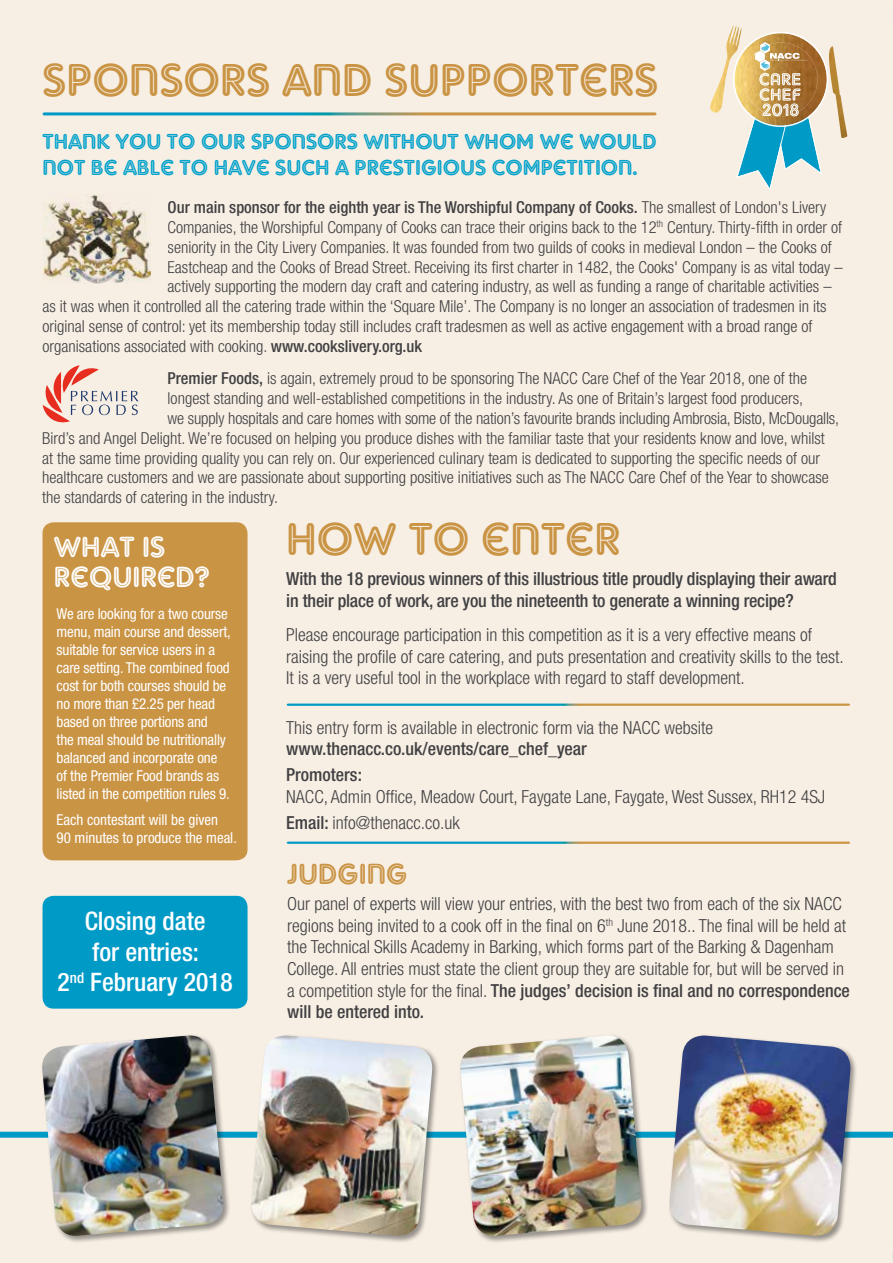
<style>
.page{position:relative;width:893px;height:1263px;background:#f7efe4}
.page>*{position:absolute;margin:0;border:0;box-sizing:border-box;transform-origin:0 0}
.t1{font:45px "Adam Gorry Inline";color:#ca9445}
.t2{font:28.5px/30px "Adam Gorry Inline";color:#fff}
.t3{font:28.5px "Adam Gorry Inline";color:#ca9445}
.t4{font:500 condensed 25.5px/30.6px "Helvetica Neue";color:#fff;text-align:center}
.t5{font:21.15px/25.5px "Adam Gorry Inline";color:#00a1cb}
.t6{font:300 condensed 18px/21.6px "Helvetica Neue";color:#414042}
.t7{font:500 condensed 18px/21.6px "Helvetica Neue";letter-spacing:-.01em;color:#414042}
.t8{font:300 condensed 16.5px "Helvetica Neue";color:#414042}
.t9{font:500 condensed 16.5px "Helvetica Neue";color:#414042}
.t10{font:condensed 15px/18px "Helvetica Neue";letter-spacing:-.01em;color:#fff}
.s1{font-weight:300}
.s2{font-weight:500}
</style>
<div class="page">
<div style="left:0;top:1132px;width:893px;height:6px;background:#009ac7"></div>
<hr style="left:44px;top:112px;width:611px;height:3px;background:#fff">
<img style="left:43px;top:194px;width:108px;height:90px">
<div style="left:41px;top:1034px;width:190px;height:209px;background:#000;opacity:.4"></div>
<img style="left:40px;top:1035px;width:185px;height:202px">
<div style="left:250px;top:1034px;width:190px;height:209px;background:#000;opacity:.4"></div>
<img style="left:250px;top:1035px;width:184px;height:202px">
<div style="left:459px;top:1034px;width:190px;height:209px;background:#000;opacity:.4"></div>
<img style="left:459px;top:1035px;width:184px;height:202px">
<div style="left:668px;top:1034px;width:190px;height:209px;background:#000;opacity:.4"></div>
<img style="left:668px;top:1035px;width:184px;height:202px">
<hr style="left:288px;top:703px;width:561px;height:3px;background:#fff">
<hr style="left:288px;top:841px;width:561px;height:3px;background:#fff">
<div style="left:43px;top:522px;width:205px;height:338px;background:#ca9445;border-radius:11px"></div>
<div style="left:43px;top:896px;width:205px;height:113px;background:#009ac7;border-radius:11px"></div>
<svg style="left:43px;top:365px;width:96px;height:57px"></svg>
<svg style="left:710px;top:25px;width:137px;height:165px"></svg>
<h1 class="t1" style="left:43px;top:54px;width:617px">SPONSORS AND SUPPORTERS</h1>
<p class="t5" style="left:43px;top:129px;width:616px">THANK YOU TO OUR SPONSORS WITHOUT WHOM WE WOULD<br>NOT BE ABLE TO HAVE SUCH A PRESTIGIOUS COMPETITION.</p>
<p class="t9" style="left:168px;top:197px;width:660px">Our main sponsor for the eighth year is The Worshipful Company of Cooks. <span class="s1">The smallest of London's Livery</span></p>
<p class="t8" style="left:168px;top:218px;width:676px">Companies, the Worshipful Company of Cooks can trace their origins back to the 12<sup>th</sup> Century. Thirty-fifth in order of</p>
<p class="t8" style="left:168px;top:237px;width:666px">seniority in the City Livery Companies. It was founded from two guilds of cooks in medieval London – the Cooks of</p>
<p class="t8" style="left:168px;top:257px;width:676px">Eastcheap and the Cooks of Bread Street. Receiving its first charter in 1482, the Cooks' Company is as vital today –</p>
<p class="t8" style="left:168px;top:277px;width:665px">actively supporting the modern day craft and catering industry, as well as funding a range of charitable activities –</p>
<p class="t8" style="left:43px;top:297px;width:786px">as it was when it controlled all the catering trade within the ‘Square Mile’. The Company is no longer an association of tradesmen in its</p>
<p class="t8" style="left:43px;top:317px;width:771px">original sense of control: yet its membership today still includes craft tradesmen as well as active engagement with a broad range of</p>
<p class="t8" style="left:43px;top:336px;width:381px">organisations associated with cooking. <span class="s2">www.cookslivery.org.uk</span></p>
<p class="t8" style="left:168px;top:369px;width:641px"><span class="s2">Premier Foods,</span> is again, extremely proud to be sponsoring The NACC Care Chef of the Year 2018, one of the</p>
<p class="t8" style="left:168px;top:389px;width:637px">longest standing and well-established competitions in the industry. As one of Britain’s largest food producers,</p>
<p class="t8" style="left:168px;top:409px;width:673px">we supply hospitals and care homes with some of the nation’s favourite brands including Ambrosia, Bisto, McDougalls,</p>
<p class="t8" style="left:42px;top:428px;width:784px">Bird’s and Angel Delight. We’re focused on helping you produce dishes with the familiar taste that your residents know and love, whilst</p>
<p class="t8" style="left:42px;top:448px;width:779px">at the same time providing quality you can rely on. Our experienced culinary team is dedicated to supporting the specific needs of our</p>
<p class="t8" style="left:42px;top:468px;width:788px">healthcare customers and we are passionate about supporting positive initiatives such as The NACC Care Chef of the Year to showcase</p>
<p class="t8" style="left:42px;top:488px;width:237px">the standards of catering in the industry.</p>
<h1 class="t1" style="left:286px;top:513px;width:336px">HOW TO ENTER</h1>
<p class="t7" style="left:286px;top:568px;width:552px">With the 18 previous winners of this illustrious title proudly displaying their award in their place of work, are you the nineteenth to generate a winning recipe?</p>
<p class="t6" style="left:286px;top:624px;width:559px">Please encourage participation in this competition as it is a very effective means of raising the profile of care catering, and puts presentation and creativity skills to the test.<br>It is a very useful tool in the workplace with regard to staff development.</p>
<p class="t6" style="left:286px;top:716px;width:428px">This entry form is available in electronic form via the NACC website</p>
<p class="t7" style="left:286px;top:736px;width:302px;line-height:25.8px">www.thenacc.co.uk/events/care_chef_year<br>Promoters:</p>
<p class="t6" style="left:286px;top:783px;width:540px;line-height:25.8px">NACC, Admin Office, Meadow Court, Faygate Lane, Faygate, West Sussex, RH12 4SJ<br><span class="s2">Email:</span> info@thenacc.co.uk</p>
<h2 class="t2" style="left:54px;top:531px;width:158px">WHAT IS<br>REQUIRED?</h2>
<p class="t10" style="left:57px;top:604px;width:176px">We are looking for a two course menu, main course and dessert, suitable for service users in a care setting. The combined food cost for both courses should be no more than £2.25 per head based on three portions and<br>the meal should be nutritionally balanced and incorporate one of the Premier Food brands as listed in the competition rules 9.</p>
<p class="t10" style="left:57px;top:811px;width:182px">Each contestant will be given<br>90 minutes to produce the meal.</p>
<h3 class="t4" style="left:58px;top:905px;width:177px">Closing date<br>for entries:<br>2<sup>nd</sup> February 2018</h3>
<h2 class="t3" style="left:287px;top:857px;width:123px">JUDGING</h2>
<p class="t6" style="left:287px;top:893px;width:564px">Our panel of experts will view your entries, with the best two from each of the six NACC regions being invited to a cook off in the final on 6<sup>th</sup> June 2018.. The final will be held at the Technical Skills Academy in Barking, which forms part of the Barking &amp; Dagenham College. All entries must state the client group they are suitable for, but will be served in a competition style for the final. <span class="s2">The judges’ decision is final and no correspondence will be entered into.</span></p>
</div>
